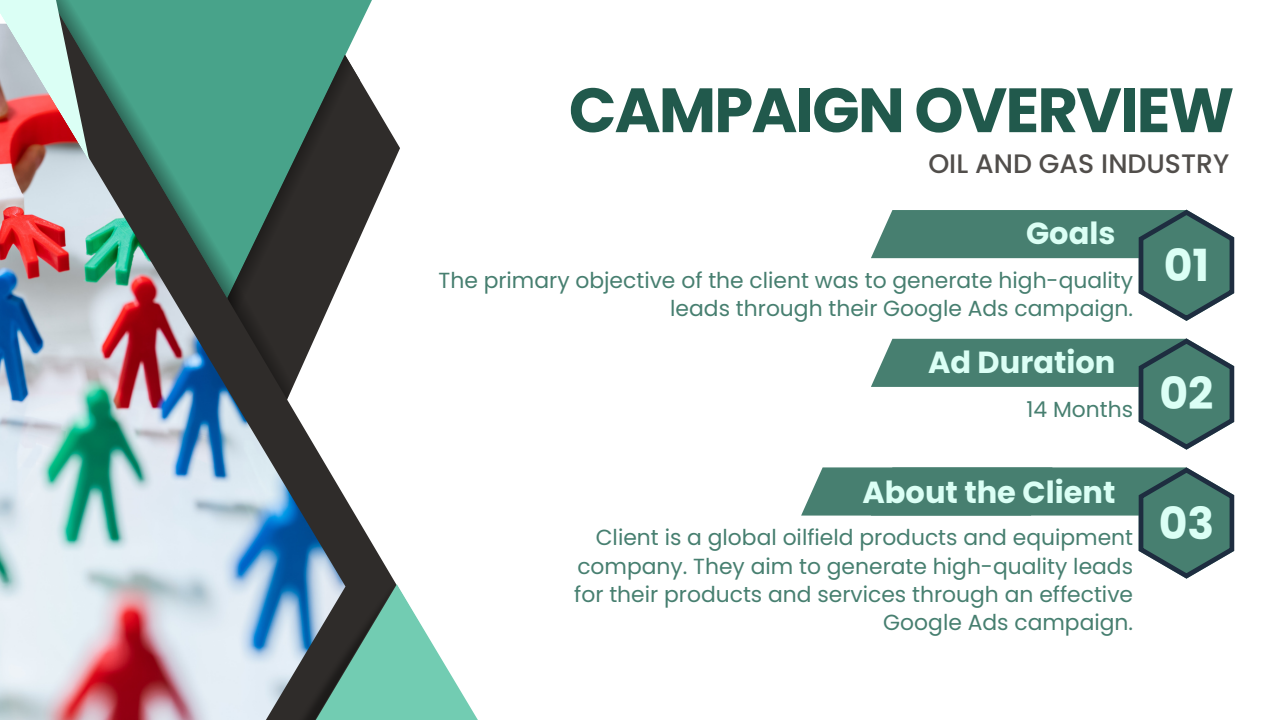
<style>
.page{position:relative;width:1281px;height:720px;background:#fff}
.page>*{position:absolute;margin:0;border:0;box-sizing:border-box;transform-origin:0 0}
.t1{font:700 62.5px "Poppins";letter-spacing:-.03em;color:#21594c}
.t2{font:700 44.25px "Poppins";color:#dbfff5}
.t3{font:700 30.5px "Poppins";color:#dbfff5}
.t4{font:500 26.75px "Poppins";color:#514e4b}
.t5{font:21.88px/28.1px "Poppins";color:#477f70;text-align:right}
</style>
<div class="page">
<svg style="left:244px;top:0;width:156px;height:573px"></svg>
<div style="left:90px;top:0;width:154px;height:23px;background:#48a38a"></div>
<svg style="left:397px;top:585px;width:81px;height:135px"></svg>
<img style="left:0;top:23px;width:345px;height:697px">
<img style="left:177px;top:573px;width:220px;height:147px">
<svg style="left:0;top:0;width:90px;height:162px;background:#b29a96"></svg>
<svg style="left:871px;top:210px;width:363px;height:111px"></svg>
<svg style="left:871px;top:338px;width:363px;height:112px"></svg>
<svg style="left:801px;top:467px;width:433px;height:112px"></svg>
<p class="t1" style="left:569px;top:67px;width:667px">CAMPAIGN OVERVIEW</p>
<p class="t4" style="left:928px;top:145px;width:302px">OIL AND GAS INDUSTRY</p>
<p class="t3" style="left:1026px;top:212px;width:91px">Goals</p>
<p class="t5" style="left:438px;top:266px;width:696px">The primary objective of the client was to generate high-quality leads through their Google Ads campaign.</p>
<p class="t3" style="left:928px;top:341px;width:189px">Ad Duration</p>
<p class="t5" style="left:1026px;top:395px;width:108px">14 Months</p>
<p class="t3" style="left:862px;top:471px;width:254px">About the Client</p>
<p class="t5" style="left:596px;top:524px;width:539px">Client is a global oilfield products and equipment</p>
<p class="t5" style="left:574px;top:552px;width:560px">company. They aim to generate high-quality leads for their products and services through an effective<br>Google Ads campaign.</p>
<p class="t2" style="left:1163px;top:234px;width:47px">01</p>
<p class="t2" style="left:1159px;top:363px;width:56px">02</p>
<p class="t2" style="left:1158px;top:492px;width:57px">03</p>
</div>
